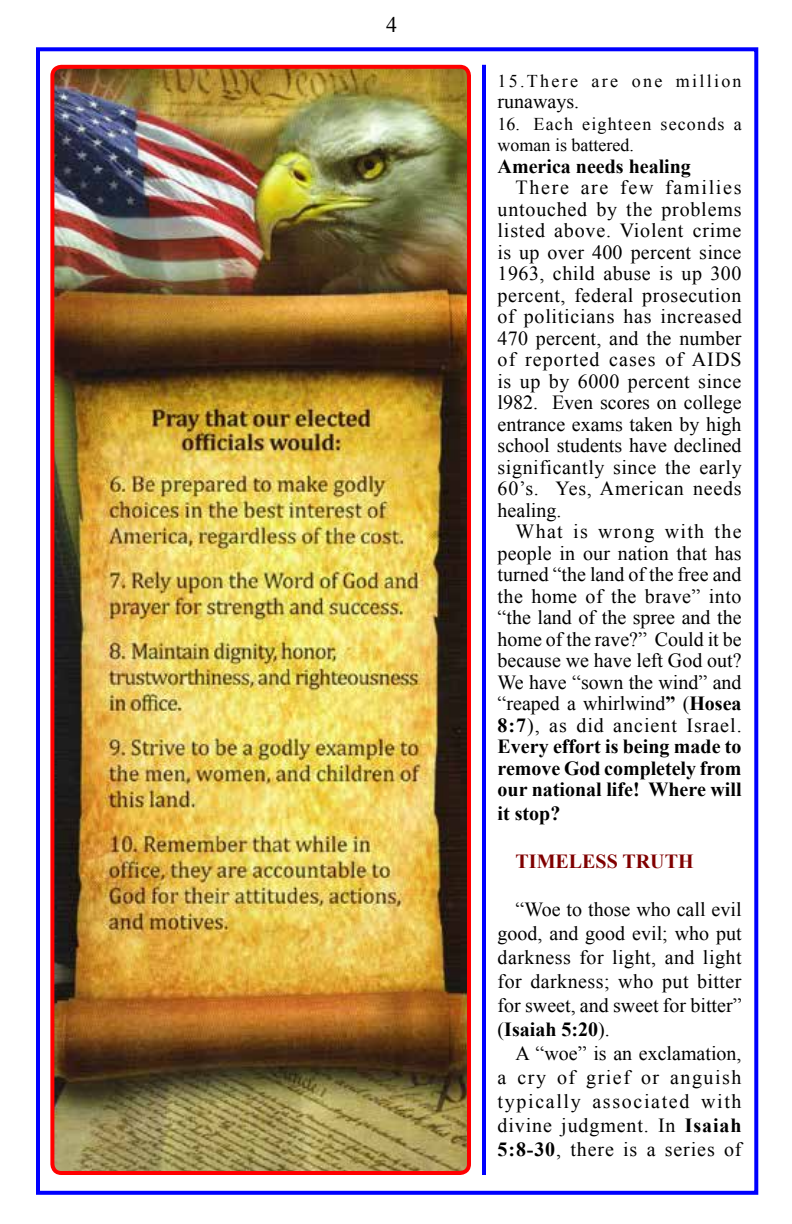
<style>
.page{position:relative;width:792px;height:1224px;background:#fff}
.page>*{position:absolute;margin:0;border:0;box-sizing:border-box;transform-origin:0 0}
.t1{font:22px "Times New Roman";color:#000}
.t2{font:20px/21.6px "Times New Roman";letter-spacing:.03em;color:#000;text-align:justify}
.t3{font:700 20px "Times New Roman";color:#000}
.t4{font:700 20px "Times New Roman";color:#800000}
.t5{font:20px "Times New Roman";color:#000}
.t6{font:18px/21.4px "Times New Roman";letter-spacing:.065em;color:#000}
.t7{font:18px "Times New Roman";letter-spacing:.125em;color:#000}
.s1{font-weight:700}
</style>
<div class="page">
<div style="left:36px;top:47px;width:722px;height:1148px;border:4px solid #00f"></div>
<hr style="left:482px;top:65px;width:4px;height:1110px;background:#00f">
<img style="left:55px;top:70px;width:411px;height:1100px">
<div style="left:50px;top:65px;width:421px;height:1110px;border:4px solid #f00;border-radius:9px"></div>
<p class="t1" style="left:386px;top:10px;width:12px">4</p>
<p class="t7" style="left:498px;top:69px;width:246px">15.There are one million</p>
<p class="t5" style="left:498px;top:88px;width:83px">runaways.</p>
<p class="t6" style="left:498px;top:113px;width:246px">16. Each eighteen seconds a woman is battered.</p>
<p class="t3" style="left:498px;top:152px;width:195px">America needs healing</p>
<p class="t2" style="left:498px;top:177px;width:246px;text-indent:18px">There are few families untouched by the problems listed above. Violent crime is up over 400 percent since 1963, child abuse is up 300 percent, federal prosecution of politicians has increased 470 percent, and the number of reported cases of AIDS is up by 6000 percent since l982. Even scores on college entrance exams taken by high school students have declined significantly since the early 60’s. Yes, American needs healing.</p>
<p class="t2" style="left:498px;top:521px;width:246px;text-indent:18px">What is wrong with the people in our nation that has turned “the land of the free and the home of the brave” into “the land of the spree and the home of the rave?” Could it be because we have left God out?<br>We have “sown the wind” and “reaped a whirlwind<span class="s1">”</span> (<span class="s1">Hosea 8:7</span>), as did ancient Israel.<br><span class="s1">Every effort is being made to remove God completely from our national life! Where will</span></p>
<p class="t3" style="left:498px;top:800px;width:64px">it stop?</p>
<p class="t4" style="left:516px;top:848px;width:180px">TIMELESS TRUTH</p>
<p class="t2" style="left:498px;top:897px;width:246px;line-height:24px;text-indent:18px">“Woe to those who call evil good, and good evil; who put darkness for light, and light for darkness; who put bitter for sweet, and sweet for bitter” (<span class="s1">Isaiah 5:20</span>).</p>
<p class="t2" style="left:498px;top:1041px;width:246px;line-height:24px;text-indent:18px">A “woe” is an exclamation, a cry of grief or anguish typically associated with divine judgment. In <span class="s1">Isaiah 5:8-30</span>, there is a series of</p>
</div>
